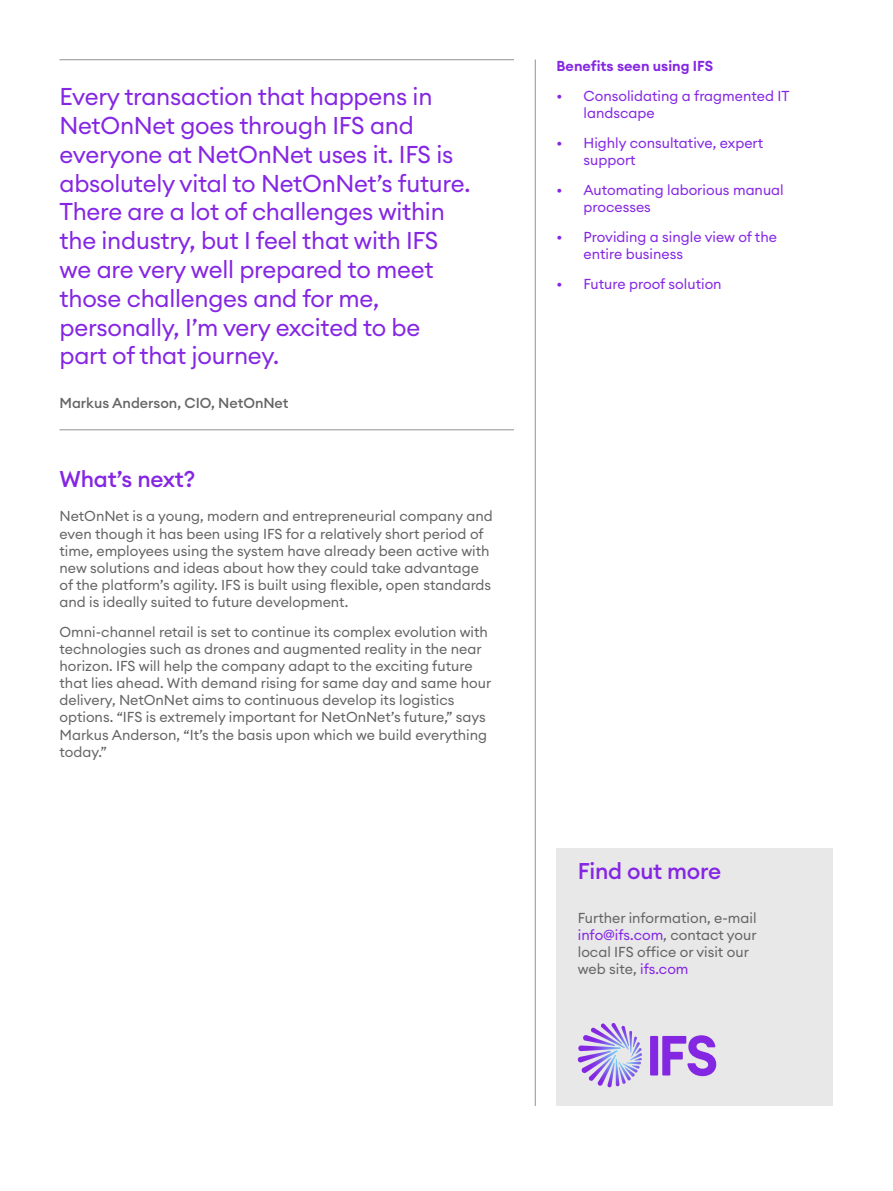
<style>
.page{position:relative;width:893px;height:1191px;background:#fff}
.page>*{position:absolute;margin:0;border:0;box-sizing:border-box;transform-origin:0 0}
.Quote_or_pullout{font:24px/28.8px "Euclid Circular A";letter-spacing:-.01em;color:#8526e3}
.intro_copy_white{font:500 22.5px "Euclid Circular A";letter-spacing:-.01em;color:#8526e3}
.copy{font:14.25px/17.1px "Euclid Circular A";color:#656565}
.t1{font:14.25px/17.1px "Euclid Circular A";color:#8526e3}
.Caption_copy{font:500 14.25px "Euclid Circular A";color:#656565}
.Bullet_list_header_p{font:600 14.25px "Euclid Circular A";color:#8526e3}
.s1{color:#8526e3}
</style>
<div class="page">
<hr style="left:535px;top:60px;width:1px;height:1046px;background:#919191">
<hr style="left:60px;top:59px;width:454px;height:1px;background:#919191">
<hr style="left:60px;top:429px;width:454px;height:1px;background:#919191">
<div style="left:556px;top:848px;width:277px;height:258px;background:#e8e8e8"></div>
<svg style="left:650px;top:1035px;width:66px;height:41px"></svg>
<svg style="left:578px;top:1023px;width:64px;height:63px"></svg>
<p class="Quote_or_pullout" style="left:60px;top:82px;width:412px">Every transaction that happens in<br>NetOnNet goes through IFS and everyone at NetOnNet uses it. IFS is absolutely vital to NetOnNet’s future.<br>There are a lot of challenges within the industry, but I feel that with IFS we are very well prepared to meet those challenges and for me, personally, I’m very excited to be part of that journey.</p>
<p class="Caption_copy" style="left:60px;top:394px;width:230px">Markus Anderson, CIO, NetOnNet</p>
<p class="intro_copy_white" style="left:60px;top:465px;width:137px">What’s next?</p>
<p class="copy" style="left:60px;top:508px;width:435px">NetOnNet is a young, modern and entrepreneurial company and even though it has been using IFS for a relatively short period of time, employees using the system have already been active with new solutions and ideas about how they could take advantage of the platform’s agility. IFS is built using flexible, open standards and is ideally suited to future development.</p>
<p class="copy" style="left:60px;top:623px;width:433px">Omni-channel retail is set to continue its complex evolution with technologies such as drones and augmented reality in the near horizon. IFS will help the company adapt to the exciting future that lies ahead. With demand rising for same day and same hour delivery, NetOnNet aims to continuous develop its logistics options. “IFS is extremely important for NetOnNet’s future,” says Markus Anderson, “It’s the basis upon which we build everything today.”</p>
<p class="Bullet_list_header_p" style="left:556px;top:57px;width:158px">Benefits seen using IFS</p>
<p class="t1" style="left:583px;top:87px;width:207px;text-indent:-27px">• Consolidating a fragmented IT landscape</p>
<p class="t1" style="left:583px;top:134px;width:181px;text-indent:-27px">• Highly consultative, expert support</p>
<p class="t1" style="left:583px;top:181px;width:202px;text-indent:-27px">• Automating laborious manual processes</p>
<p class="t1" style="left:583px;top:228px;width:195px;text-indent:-27px">• Providing a single view of the entire business</p>
<p class="t1" style="left:556px;top:275px;width:167px">• Future proof solution</p>
<p class="intro_copy_white" style="left:578px;top:857px;width:145px">Find out more</p>
<p class="copy" style="left:578px;top:909px;width:180px">Further information, e-mail <span class="s1">info@ifs.com</span>, contact your local IFS office or visit our web site, <span class="s1">ifs.com</span></p>
</div>
